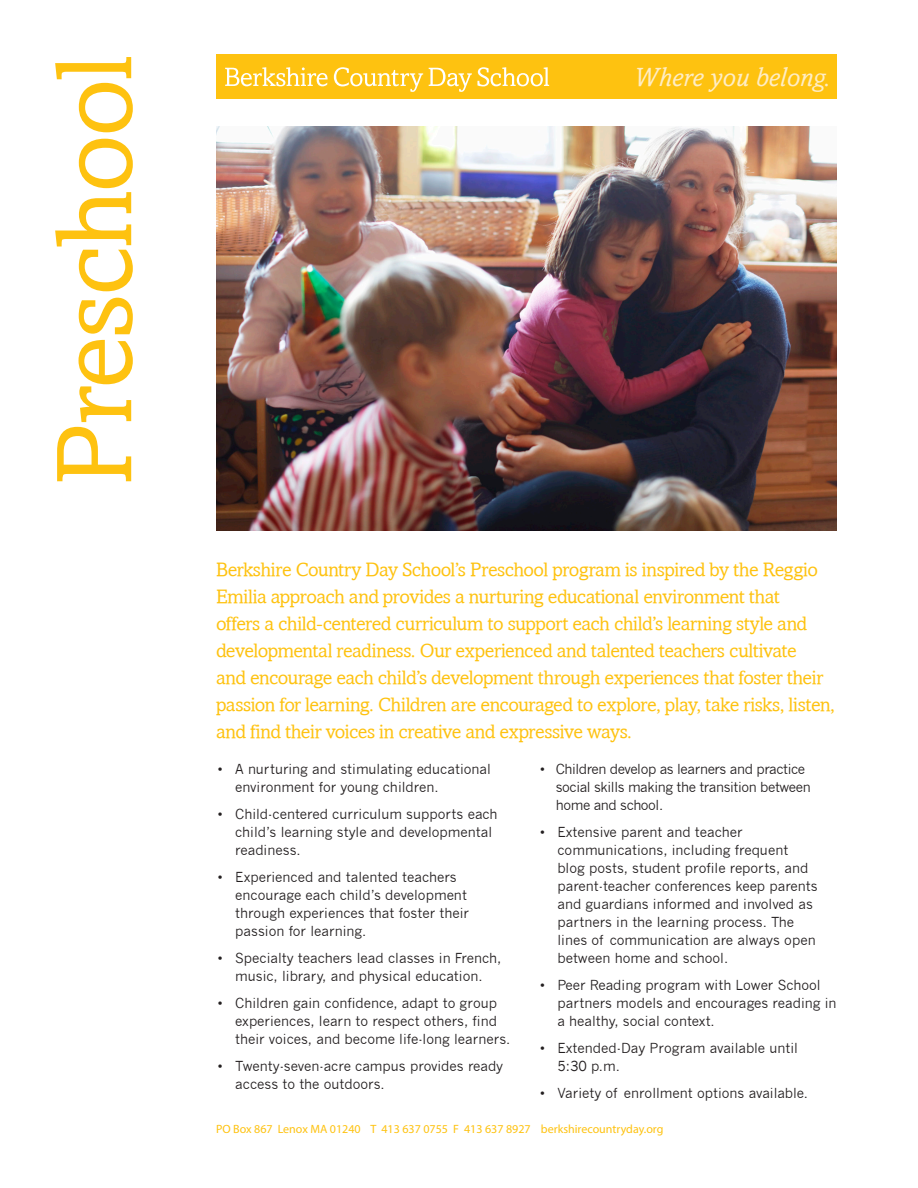
<style>
.page{position:relative;width:918px;height:1188px;background:#fff}
.page>*{position:absolute;margin:0;border:0;box-sizing:border-box;transform-origin:0 0}
.t1{font:108px "Amasis";letter-spacing:-.025em;color:#fec210}
.t2{font:italic 27px "Amasis MT Std";color:#feedc5}
.Callout{font:19.5px/27px "Amasis";letter-spacing:-.02em;color:#fec210}
.Bullet{font:13.5px/18px "News Gothic";color:#231f20}
.Bullet-2{font:13.5px/18px "News Gothic";letter-spacing:-.03em;color:#231f20}
.t3{font:12px "Myriad Pro";color:#fec210}
</style>
<div class="page">
<img style="left:216px;top:126px;width:621px;height:405px">
<div style="left:216px;top:54px;width:621px;height:45px;background:#fec210"></div>
<svg style="left:225px;top:67px;width:103px;height:19px"></svg>
<svg style="left:334px;top:67px;width:89px;height:25px"></svg>
<svg style="left:429px;top:67px;width:120px;height:25px"></svg>
<p class="t1" style="left:32px;top:486px;width:433px;rotate:-90deg">Preschool</p>
<p class="t2" style="left:634px;top:62px;width:198px">Where you belong.</p>
<p class="Callout" style="left:216px;top:556px;width:620px">Berkshire Country Day School’s Preschool program is inspired by the Reggio Emilia approach and provides a nurturing educational environment that<br>offers a child-centered curriculum to support each child’s learning style and developmental readiness. Our experienced and talented teachers cultivate<br>and encourage each child’s development through experiences that foster their passion for learning. Children are encouraged to explore, play, take risks, listen, and find their voices in creative and expressive ways.</p>
<p class="Bullet" style="left:235px;top:760px;width:257px;text-indent:-17px">• A nurturing and stimulating educational environment for young children.</p>
<p class="Bullet" style="left:235px;top:805px;width:264px;text-indent:-17px">• Child-centered curriculum supports each child’s learning style and developmental readiness.</p>
<p class="Bullet" style="left:235px;top:868px;width:235px;text-indent:-17px">• Experienced and talented teachers encourage each child’s development through experiences that foster their passion for learning.</p>
<p class="Bullet" style="left:218px;top:949px;width:285px;text-align:center">• Specialty teachers lead classes in French, music, library, and physical education.</p>
<p class="Bullet" style="left:235px;top:994px;width:277px;text-indent:-17px">• Children gain confidence, adapt to group experiences, learn to respect others, find their voices, and become life-long learners.</p>
<p class="Bullet" style="left:235px;top:1057px;width:269px;text-indent:-17px">• Twenty-seven-acre campus provides ready access to the outdoors.</p>
<p class="Bullet-2" style="left:556px;top:760px;width:257px;text-indent:-16px">• Children develop as learners and practice social skills making the transition between home and school.</p>
<p class="Bullet" style="left:557px;top:823px;width:262px;text-indent:-17px">• Extensive parent and teacher communications, including frequent blog posts, student profile reports, and parent-teacher conferences keep parents and guardians informed and involved as partners in the learning process. The lines of communication are always open between home and school.</p>
<p class="Bullet" style="left:557px;top:976px;width:281px;text-indent:-17px">• Peer Reading program with Lower School partners models and encourages reading in a healthy, social context.</p>
<p class="Bullet" style="left:557px;top:1039px;width:242px;text-indent:-17px">• Extended-Day Program available until<br>5:30 p.m.</p>
<p class="Bullet" style="left:540px;top:1084px;width:269px">• Variety of enrollment options available.</p>
<p class="t3" style="left:216px;top:1121px;width:449px">PO Box 867 Lenox MA 01240 T 413 637 0755 F 413 637 8927 berkshirecountryday.org</p>
</div>
